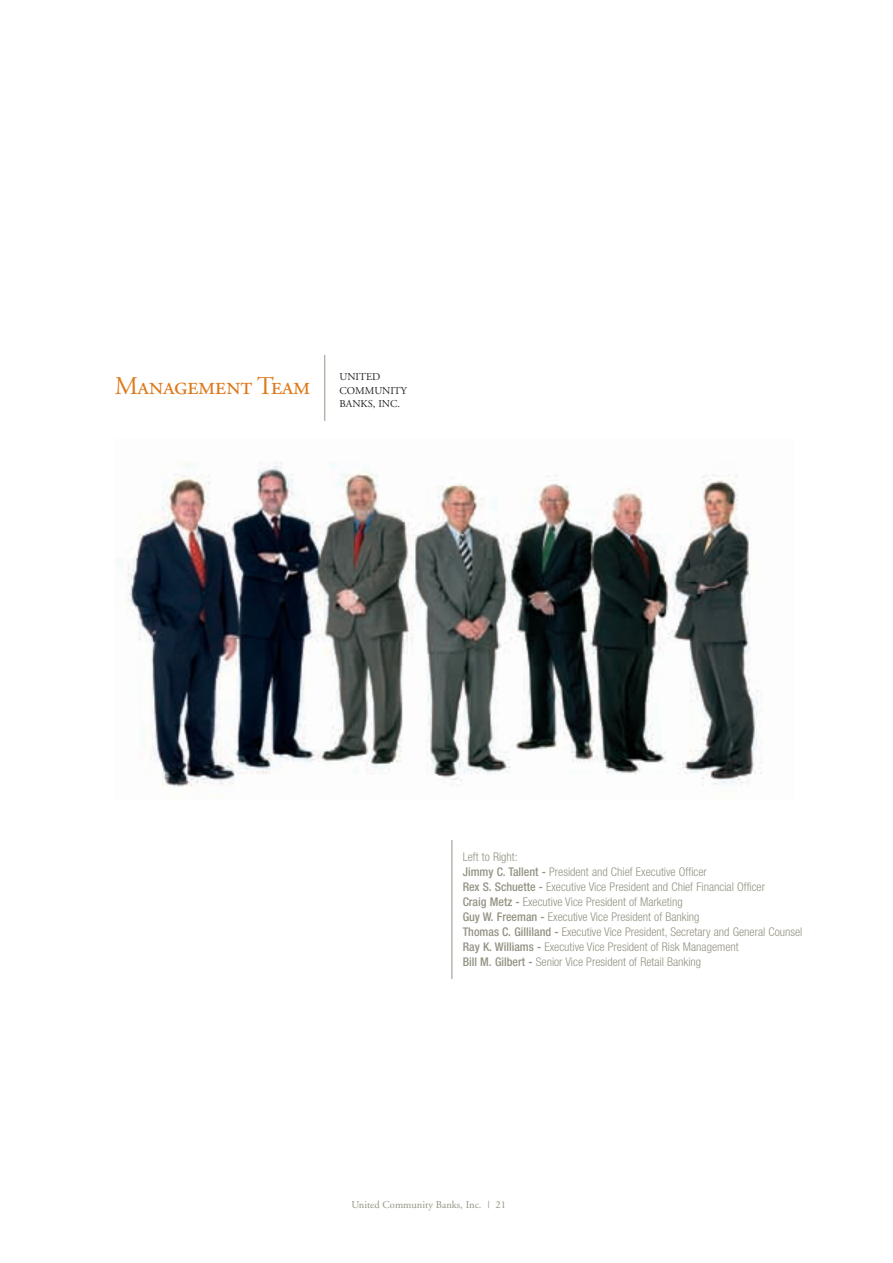
<style>
.page{position:relative;width:893px;height:1263px;background:#fff}
.page>*{position:absolute;margin:0;border:0;box-sizing:border-box;transform-origin:0 0}
.t1{font:25.5px "Adobe Garamond Regular SC";letter-spacing:-.015em;color:#de791b}
.t2{font:300 condensed 12px/15px "Helvetica Neue";color:#959383}
.t3{font:10.5px "Adobe Garamond";color:#959383}
.t4{font:10.5px/13.5px "Adobe Garamond Regular SC";color:#231f20}
.s1{font-weight:500}
</style>
<div class="page">
<hr style="left:324px;top:355px;width:1px;height:66px;background:#959383">
<hr style="left:451px;top:840px;width:1px;height:139px;background:#959383">
<img style="left:119px;top:462px;width:643px;height:335px">
<h1 class="t1" style="left:115px;top:375px;width:197px">Management Team</h1>
<p class="t4" style="left:339px;top:371px;width:69px">UNITED<br>COMMUNITY<br>BANKS, INC.</p>
<p class="t2" style="left:463px;top:850px;width:341px">Left to Right:<br><span class="s1">Jimmy C. Tallent -</span> President and Chief Executive Officer<br><span class="s1">Rex S. Schuette -</span> Executive Vice President and Chief Financial Officer<br><span class="s1">Craig Metz -</span> Executive Vice President of Marketing<br><span class="s1">Guy W. Freeman -</span> Executive Vice President of Banking<br><span class="s1">Thomas C. Gilliland -</span> Executive Vice President, Secretary and General Counsel <span class="s1">Ray K. Williams -</span> Executive Vice President of Risk Management<br><span class="s1">Bill M. Gilbert -</span> Senior Vice President of Retail Banking</p>
<p class="t3" style="left:351px;top:1200px;width:156px">United Community Banks, Inc. | 21</p>
</div>
